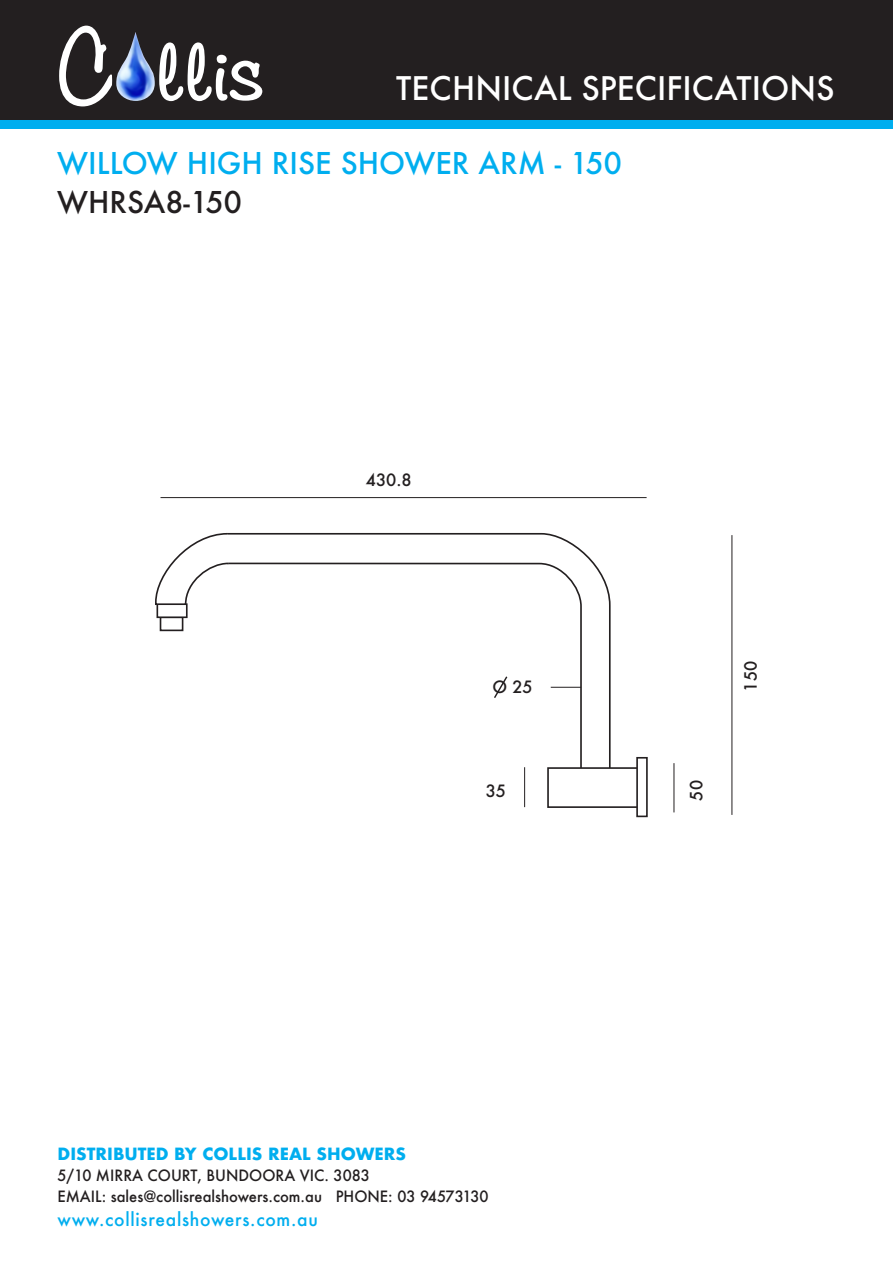
<style>
.page{position:relative;width:893px;height:1263px;background:#fff}
.page>*{position:absolute;margin:0;border:0;box-sizing:border-box;transform-origin:0 0}
.t1{font:500 31.65px "Futura";color:#fff}
.t2{font:500 29.25px "Futura";color:#00aeef}
.t3{font:500 29.25px "Futura";color:#231f20}
.t4{font:500 18px "Futura";letter-spacing:.04em;color:#00aeef}
.t5{font:500 16.5px "Futura";color:#231f20}
.t6{font:700 16.35px "Futura";color:#00aeef}
.t7{font:500 15.15px/21px "Futura";color:#231f20}
</style>
<div class="page">
<div style="left:0;top:0;width:893px;height:122px;background:#231f20"></div>
<div style="left:0;top:120px;width:893px;height:8px;background:#00aeef"></div>
<svg style="left:59px;top:26px;width:53px;height:80px"></svg>
<svg style="left:159px;top:42px;width:103px;height:59px"></svg>
<img style="left:116px;top:32px;width:39px;height:69px">
<div style="left:160px;top:616px;width:23px;height:15px;border:2px solid #231f20"></div>
<hr style="left:732px;top:535px;width:1px;height:280px;background:#231f20">
<hr style="left:161px;top:497px;width:486px;height:1px;background:#231f20">
<svg style="left:230px;top:533px;width:381px;height:269px"></svg>
<div style="left:548px;top:768px;width:90px;height:39px;background:#fff"></div>
<div style="left:547px;top:767px;width:92px;height:41px;border:2px solid #231f20"></div>
<div style="left:636px;top:757px;width:12px;height:60px;border:2px solid #231f20"></div>
<div style="left:156px;top:603px;width:32px;height:15px;border:2px solid #231f20"></div>
<svg style="left:155px;top:532px;width:75px;height:74px"></svg>
<hr style="left:674px;top:763px;width:1px;height:49px;background:#231f20">
<hr style="left:551px;top:687px;width:30px;height:1px;background:#231f20">
<hr style="left:524px;top:767px;width:1px;height:40px;background:#231f20">
<svg style="left:493px;top:675px;width:16px;height:25px"></svg>
<h1 class="t1" style="left:396px;top:66px;width:440px">TECHNICAL SPECIFICATIONS</h1>
<h2 class="t2" style="left:57px;top:144px;width:566px">WILLOW HIGH RISE SHOWER ARM - 150</h2>
<h2 class="t3" style="left:57px;top:182px;width:186px">WHRSA8-150</h2>
<p class="t5" style="left:366px;top:468px;width:47px">430.8</p>
<p class="t5" style="left:493px;top:676px;width:42px">O 25</p>
<p class="t5" style="left:486px;top:780px;width:22px">35</p>
<p class="t5" style="left:685px;top:800px;width:22px;rotate:-90deg">50</p>
<p class="t5" style="left:739px;top:691px;width:32px;rotate:-90deg">150</p>
<p class="t6" style="left:57px;top:1142px;width:350px">DISTRIBUTED BY COLLIS REAL SHOWERS</p>
<p class="t7" style="left:57px;top:1165px;width:433px">5/10 MIRRA COURT, BUNDOORA VIC. 3083<br>EMAIL: sales@collisrealshowers.com.au PHONE: 03 94573130</p>
<p class="t4" style="left:57px;top:1207px;width:262px">www.collisrealshowers.com.au</p>
</div>
